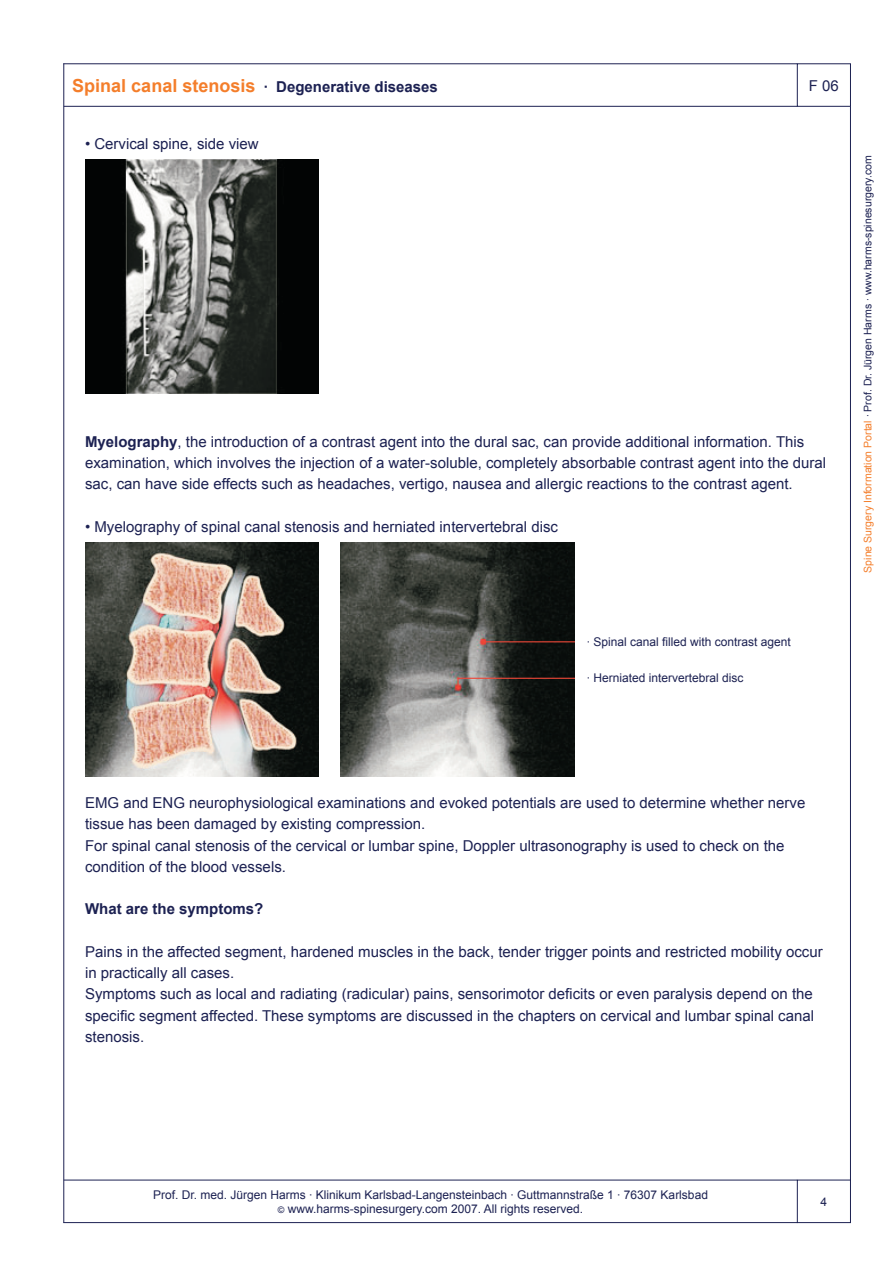
<style>
.page{position:relative;width:893px;height:1263px;background:#fff}
.page>*{position:absolute;margin:0;border:0;box-sizing:border-box;transform-origin:0 0}
.t1{font:15px/21.3px "Arial";color:#1c2152}
.t2{font:700 15px "Arial";color:#1c2152}
.t3{font:12px/14.4px "Arial";color:#1c2152;text-align:center}
.t4{font:10.5px "Arial";color:#1c2152}
.s1{font-size:18px;color:#f47e2b}
.s2{font-weight:700}
.s3{color:#f47e2b}
.s4{font-size:9px}
</style>
<div class="page">
<img style="left:85px;top:159px;width:234px;height:234px">
<img style="left:85px;top:542px;width:234px;height:234px">
<img style="left:340px;top:542px;width:234px;height:234px">
<hr style="left:64px;top:106px;width:733px;height:1px;background:#1c2152">
<hr style="left:64px;top:63px;width:733px;height:1px;background:#1c2152">
<hr style="left:850px;top:107px;width:1px;height:1073px;background:#1c2152">
<svg style="left:796px;top:63px;width:55px;height:44px"></svg>
<hr style="left:64px;top:1222px;width:733px;height:1px;background:#1c2152">
<hr style="left:64px;top:1180px;width:733px;height:1px;background:#1c2152">
<hr style="left:63px;top:64px;width:1px;height:1158px;background:#1c2152">
<div style="left:797px;top:1180px;width:54px;height:43px;border:1px solid #1c2152"></div>
<p class="t2" style="left:72px;top:76px;width:367px"><span class="s1">Spinal canal stenosis</span> · Degenerative diseases</p>
<p class="t1" style="left:809px;top:75px;width:32px">F 06</p>
<p class="t1" style="left:85px;top:133px;width:175px">• Cervical spine, side view</p>
<p class="t1" style="left:85px;top:431px;width:743px"><span class="s2">Myelography</span>, the introduction of a contrast agent into the dural sac, can provide additional information. This examination, which involves the injection of a water-soluble, completely absorbable contrast agent into the dural sac, can have side effects such as headaches, vertigo, nausea and allergic reactions to the contrast agent.</p>
<p class="t1" style="left:85px;top:516px;width:474px">• Myelography of spinal canal stenosis and herniated intervertebral disc</p>
<p class="t4" style="left:861px;top:573px;width:419px;rotate:-90deg"><span class="s3">Spine Surgery Information Portal</span> · Prof. Dr. Jürgen Harms · www.harms-spinesurgery.com</p>
<p class="t3" style="left:587px;top:634px;width:206px">· Spinal canal filled with contrast agent</p>
<p class="t3" style="left:587px;top:671px;width:158px">· Herniated intervertebral disc</p>
<p class="t1" style="left:85px;top:792px;width:722px">EMG and ENG neurophysiological examinations and evoked potentials are used to determine whether nerve tissue has been damaged by existing compression.<br>For spinal canal stenosis of the cervical or lumbar spine, Doppler ultrasonography is used to check on the condition of the blood vessels.</p>
<p class="t2" style="left:85px;top:899px;width:180px">What are the symptoms?</p>
<p class="t1" style="left:85px;top:941px;width:739px">Pains in the affected segment, hardened muscles in the back, tender trigger points and restricted mobility occur in practically all cases.<br>Symptoms such as local and radiating (radicular) pains, sensorimotor deficits or even paralysis depend on the specific segment affected. These symptoms are discussed in the chapters on cervical and lumbar spinal canal stenosis.</p>
<p class="t3" style="left:153px;top:1187px;width:556px">Prof. Dr. med. Jürgen Harms · Klinikum Karlsbad-Langensteinbach · Guttmannstraße 1 · 76307 Karlsbad <span class="s4">©</span> www.harms-spinesurgery.com 2007. All rights reserved.</p>
</div>
